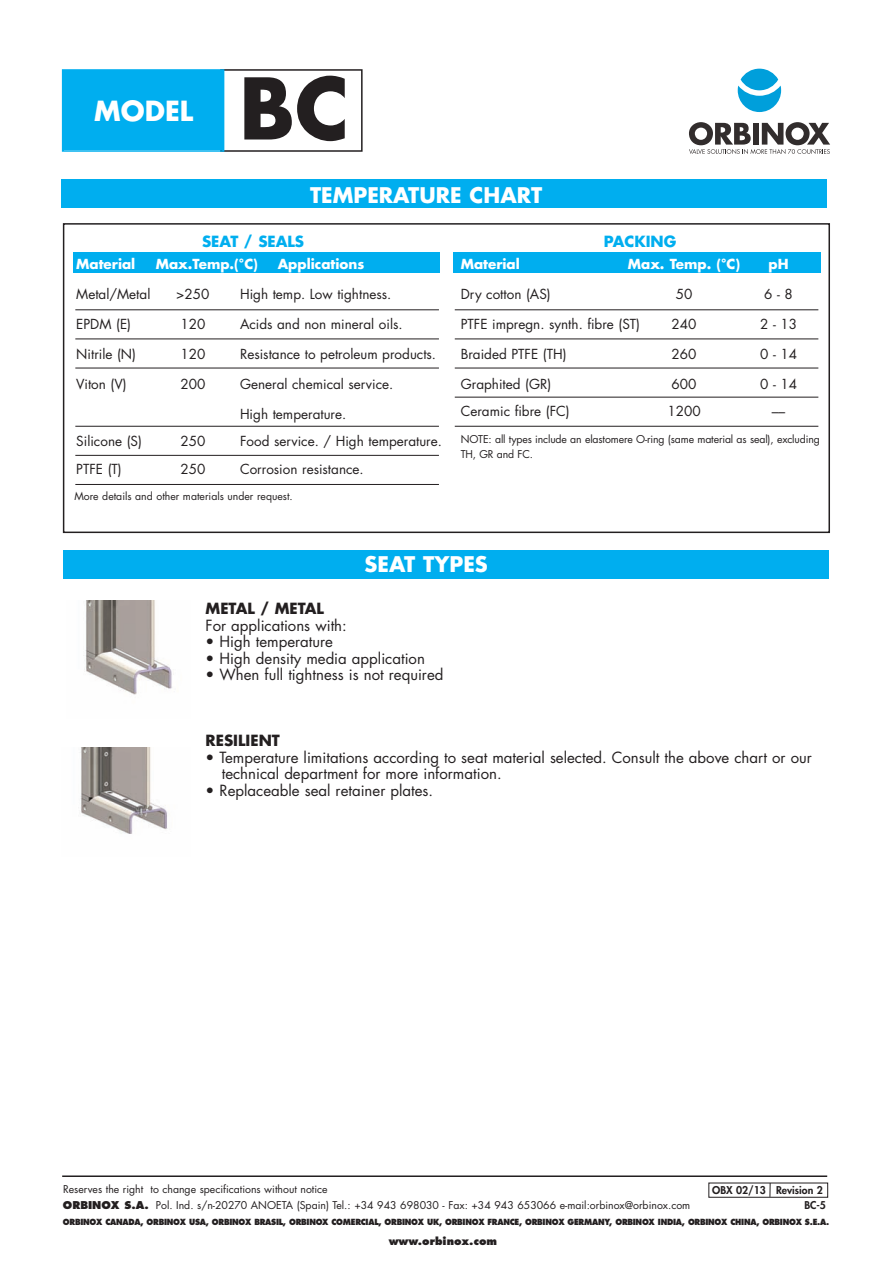
<style>
.page{position:relative;width:893px;height:1263px;background:#fff}
.page>*{position:absolute;margin:0;border:0;box-sizing:border-box;transform-origin:0 0}
.t1{font:700 82.5px "Futura";color:#231f20}
.t2{font:700 27px "Futura";color:#fff}
.t3{font:700 21px "Futura";color:#fff}
.t4{font:15px/16.5px "Futura";color:#231f20}
.t5{font:700 15px "Futura";color:#231f20}
.t6{font:700 15px "Futura";color:#00aeef}
.t7{font:13.5px "Futura";color:#231f20}
.t8{font:700 13.5px "Futura";color:#fff}
.t9{font:10.5px/14.9px "Futura";color:#231f20}
.t10{font:800 10.5px/15px "Futura";color:#231f20}
.t11{font:800 10.5px "Futura";color:#231f20}
.t12{font:800 8.25px "Futura";letter-spacing:-.035em;color:#231f20;scale:.92 1}
.s1{font-weight:800}
</style>
<div class="page">
<div style="left:64px;top:550px;width:765px;height:29px;background:#00aeef"></div>
<div style="left:63px;top:223px;width:767px;height:310px;border:2px solid #231f20"></div>
<div style="left:73px;top:252px;width:367px;height:21px;background:#00aeef"></div>
<div style="left:453px;top:252px;width:367px;height:21px;background:#00aeef"></div>
<hr style="left:455px;top:397px;width:363px;height:1px;background:#231f20">
<hr style="left:455px;top:426px;width:363px;height:1px;background:#231f20">
<hr style="left:455px;top:368px;width:363px;height:1px;background:#231f20">
<hr style="left:455px;top:339px;width:363px;height:1px;background:#231f20">
<hr style="left:455px;top:309px;width:363px;height:1px;background:#231f20">
<hr style="left:75px;top:484px;width:364px;height:1px;background:#231f20">
<hr style="left:75px;top:455px;width:364px;height:1px;background:#231f20">
<hr style="left:75px;top:426px;width:364px;height:1px;background:#231f20">
<hr style="left:75px;top:368px;width:364px;height:1px;background:#231f20">
<hr style="left:75px;top:339px;width:364px;height:1px;background:#231f20">
<hr style="left:75px;top:309px;width:364px;height:1px;background:#231f20">
<div style="left:62px;top:180px;width:765px;height:28px;background:#00aeef"></div>
<div style="left:220px;top:69px;width:143px;height:83px;border:2px solid #231f20"></div>
<div style="left:63px;top:71px;width:160px;height:79px;background:#00aeef"></div>
<div style="left:62px;top:69px;width:162px;height:83px;border:2px solid #00aeef"></div>
<div style="left:741px;top:69px;width:37px;height:21px;background:#009fdb;border-radius:50%"></div>
<svg style="left:738px;top:86px;width:43px;height:26px"></svg>
<svg style="left:689px;top:122px;width:141px;height:32px"></svg>
<hr style="left:62px;top:1175px;width:765px;height:2px;background:#231f20">
<img style="left:83px;top:600px;width:91px;height:95px">
<img style="left:80px;top:747px;width:88px;height:87px">
<svg style="left:769px;top:1183px;width:1px;height:14px"></svg>
<h2 class="t2" style="left:94px;top:99px;width:101px">MODEL</h2>
<h1 class="t1" style="left:239px;top:71px;width:112px">BC</h1>
<h3 class="t3" style="left:310px;top:186px;width:234px">TEMPERATURE CHART</h3>
<p class="t6" style="left:202px;top:234px;width:104px">SEAT / SEALS</p>
<p class="t6" style="left:604px;top:234px;width:74px">PACKING</p>
<p class="t8" style="left:76px;top:258px;width:61px">Material</p>
<p class="t8" style="left:156px;top:258px;width:104px">Max.Temp.(°C)</p>
<p class="t8" style="left:278px;top:258px;width:88px">Applications</p>
<p class="t7" style="left:76px;top:288px;width:76px">Metal/Metal</p>
<p class="t7" style="left:176px;top:288px;width:35px">&gt;250</p>
<p class="t7" style="left:240px;top:288px;width:153px">High temp. Low tightness.</p>
<p class="t7" style="left:76px;top:318px;width:56px">EPDM (E)</p>
<p class="t7" style="left:180px;top:318px;width:26px">120</p>
<p class="t7" style="left:240px;top:318px;width:164px">Acids and non mineral oils.</p>
<p class="t7" style="left:76px;top:348px;width:61px">Nitrile (N)</p>
<p class="t7" style="left:180px;top:348px;width:26px">120</p>
<p class="t7" style="left:240px;top:348px;width:198px">Resistance to petroleum products.</p>
<p class="t7" style="left:76px;top:378px;width:52px">Viton (V)</p>
<p class="t7" style="left:180px;top:378px;width:26px">200</p>
<p class="t7" style="left:240px;top:378px;width:155px">General chemical service.</p>
<p class="t7" style="left:240px;top:408px;width:108px">High temperature.</p>
<p class="t7" style="left:76px;top:435px;width:67px">Silicone (S)</p>
<p class="t7" style="left:180px;top:435px;width:26px">250</p>
<p class="t7" style="left:240px;top:435px;width:203px">Food service. / High temperature.</p>
<p class="t7" style="left:76px;top:463px;width:47px">PTFE (T)</p>
<p class="t7" style="left:180px;top:463px;width:26px">250</p>
<p class="t7" style="left:240px;top:463px;width:125px">Corrosion resistance.</p>
<p class="t9" style="left:74px;top:489px;width:220px">More details and other materials under request.</p>
<p class="t8" style="left:461px;top:258px;width:61px">Material</p>
<p class="t8" style="left:628px;top:258px;width:114px">Max. Temp. (°C)</p>
<p class="t8" style="left:768px;top:258px;width:22px">pH</p>
<p class="t7" style="left:461px;top:288px;width:92px">Dry cotton (AS)</p>
<p class="t7" style="left:676px;top:288px;width:18px">50</p>
<p class="t7" style="left:764px;top:288px;width:30px">6 - 8</p>
<p class="t7" style="left:461px;top:318px;width:181px">PTFE impregn. synth. fibre (ST)</p>
<p class="t7" style="left:672px;top:318px;width:26px">240</p>
<p class="t7" style="left:760px;top:318px;width:38px">2 - 13</p>
<p class="t7" style="left:461px;top:348px;width:107px">Braided PTFE (TH)</p>
<p class="t7" style="left:671px;top:348px;width:26px">260</p>
<p class="t7" style="left:760px;top:348px;width:38px">0 - 14</p>
<p class="t7" style="left:461px;top:378px;width:92px">Graphited (GR)</p>
<p class="t7" style="left:671px;top:378px;width:26px">600</p>
<p class="t7" style="left:760px;top:378px;width:38px">0 - 14</p>
<p class="t7" style="left:461px;top:405px;width:110px">Ceramic fibre (FC)</p>
<p class="t7" style="left:667px;top:405px;width:35px">1200</p>
<p class="t7" style="left:772px;top:405px;width:15px">––</p>
<p class="t9" style="left:461px;top:433px;width:361px">NOTE: all types include an elastomere O-ring (same material as seal), excluding<br>TH, GR and FC.</p>
<h3 class="t3" style="left:365px;top:555px;width:125px">SEAT TYPES</h3>
<p class="t5" style="left:206px;top:602px;width:120px">METAL / METAL</p>
<p class="t4" style="left:206px;top:618px;width:143px">For applications with:</p>
<p class="t4" style="left:206px;top:635px;width:129px">• High temperature</p>
<p class="t4" style="left:206px;top:651px;width:221px">• High density media application</p>
<p class="t4" style="left:206px;top:668px;width:239px">• When full tightness is not required</p>
<p class="t5" style="left:206px;top:734px;width:76px">RESILIENT</p>
<p class="t4" style="left:222px;top:750px;width:591px;text-indent:-16px">• Temperature limitations according to seat material selected. Consult the above chart or our technical department for more information.</p>
<p class="t4" style="left:206px;top:783px;width:229px">• Replaceable seal retainer plates.</p>
<p class="t9" style="left:63px;top:1181px;width:629px;line-height:16.5px">Reserves the right to change specifications without notice<br><span class="s1">ORBINOX S.A.</span> Pol. Ind. s/n-20270 ANOETA (Spain) Tel.: +34 943 698030 - Fax: +34 943 653066 e-mail:orbinox@orbinox.com</p>
<p class="t12" style="left:63px;top:1218px;width:834px">ORBINOX CANADA, ORBINOX USA, ORBINOX BRASIL, ORBINOX COMERCIAL, ORBINOX UK, ORBINOX FRANCE, ORBINOX GERMANY, ORBINOX INDIA, ORBINOX CHINA, ORBINOX S.E.A.</p>
<p class="t10" style="left:804px;top:1183px;width:23px;text-indent:-92px">OBX 02/13 Revision 2<br>BC-5</p>
<p class="t11" style="left:389px;top:1236px;width:110px">www.orbinox.com</p>
</div>
